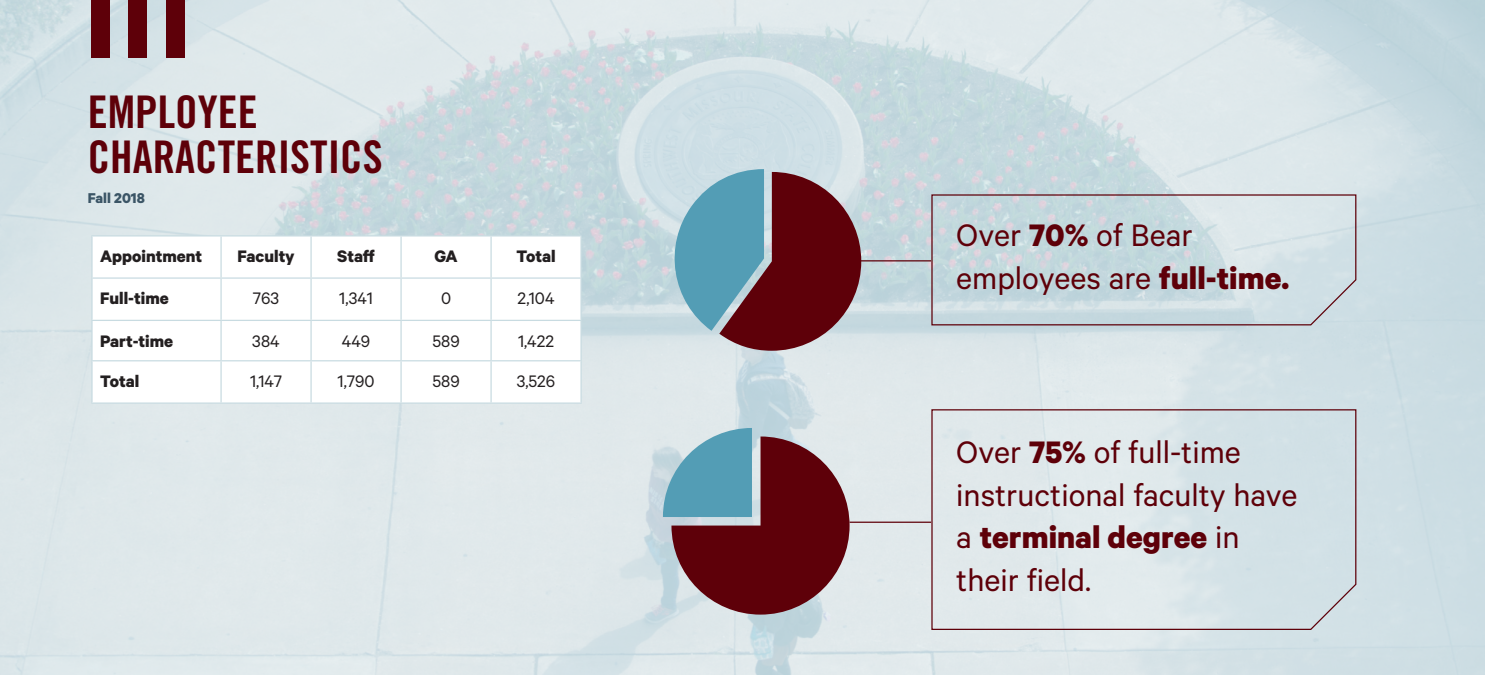
<style>
.page{position:relative;width:1485px;height:675px;background:#fff}
.page>*{position:absolute;margin:0;border:0;box-sizing:border-box;transform-origin:0 0}
.Megan_s_Settings{font:45px/45px "Trade Gothic LT Pro Bd Cn 20";color:#5e0009}
.Megan_s_Settings-2{font:35px/42.5px "Calibre";color:#5e0009}
.Megan_s_Settings-3{font:700 18.75px "Calibre";color:#231f20}
.Megan_s_Settings-4{font:18.75px "Calibre";color:#231f20}
.Megan_s_Settings-5{font:700 16px "Calibre";color:#3b5566}
.s1{font-weight:700}
</style>
<div class="page">
<img style="left:0;top:0;width:1485px;height:675px">
<div style="left:91px;top:0;width:19px;height:58px;background:#5e0009"></div>
<div style="left:128px;top:0;width:19px;height:58px;background:#5e0009"></div>
<div style="left:166px;top:0;width:19px;height:58px;background:#5e0009"></div>
<svg style="left:93px;top:237px;width:487px;height:165px"></svg>
<hr style="left:91px;top:235px;width:130px;height:2px;background:#c8dbe1">
<hr style="left:91px;top:237px;width:2px;height:40px;background:#c8dbe1">
<hr style="left:221px;top:235px;width:90px;height:2px;background:#c8dbe1">
<hr style="left:311px;top:235px;width:90px;height:2px;background:#c8dbe1">
<hr style="left:401px;top:235px;width:90px;height:2px;background:#c8dbe1">
<hr style="left:491px;top:235px;width:91px;height:2px;background:#c8dbe1">
<hr style="left:580px;top:237px;width:2px;height:40px;background:#c8dbe1">
<hr style="left:91px;top:277px;width:130px;height:2px;background:#c8dbe1">
<hr style="left:91px;top:279px;width:2px;height:41px;background:#c8dbe1">
<hr style="left:221px;top:277px;width:90px;height:2px;background:#c8dbe1">
<hr style="left:311px;top:277px;width:90px;height:2px;background:#c8dbe1">
<hr style="left:401px;top:277px;width:90px;height:2px;background:#c8dbe1">
<hr style="left:491px;top:277px;width:91px;height:2px;background:#c8dbe1">
<hr style="left:580px;top:279px;width:2px;height:41px;background:#c8dbe1">
<hr style="left:91px;top:320px;width:130px;height:1px;background:#c8dbe1">
<hr style="left:91px;top:321px;width:2px;height:39px;background:#c8dbe1">
<hr style="left:221px;top:320px;width:90px;height:1px;background:#c8dbe1">
<hr style="left:311px;top:320px;width:90px;height:1px;background:#c8dbe1">
<hr style="left:401px;top:320px;width:90px;height:1px;background:#c8dbe1">
<hr style="left:491px;top:320px;width:91px;height:1px;background:#c8dbe1">
<hr style="left:580px;top:321px;width:2px;height:39px;background:#c8dbe1">
<hr style="left:91px;top:360px;width:130px;height:1px;background:#c8dbe1">
<hr style="left:91px;top:361px;width:2px;height:41px;background:#c8dbe1">
<hr style="left:221px;top:360px;width:90px;height:1px;background:#c8dbe1">
<hr style="left:311px;top:360px;width:90px;height:1px;background:#c8dbe1">
<hr style="left:401px;top:360px;width:90px;height:1px;background:#c8dbe1">
<hr style="left:491px;top:360px;width:91px;height:1px;background:#c8dbe1">
<hr style="left:580px;top:361px;width:2px;height:41px;background:#c8dbe1">
<hr style="left:91px;top:402px;width:130px;height:2px;background:#c8dbe1">
<hr style="left:221px;top:402px;width:90px;height:2px;background:#c8dbe1">
<hr style="left:311px;top:402px;width:90px;height:2px;background:#c8dbe1">
<hr style="left:401px;top:402px;width:90px;height:2px;background:#c8dbe1">
<hr style="left:491px;top:402px;width:91px;height:2px;background:#c8dbe1">
<hr style="left:220px;top:237px;width:2px;height:40px;background:#c8dbe1">
<hr style="left:310px;top:237px;width:2px;height:40px;background:#c8dbe1">
<hr style="left:400px;top:237px;width:2px;height:40px;background:#c8dbe1">
<hr style="left:490px;top:237px;width:2px;height:40px;background:#c8dbe1">
<hr style="left:220px;top:279px;width:2px;height:41px;background:#c8dbe1">
<hr style="left:310px;top:279px;width:2px;height:41px;background:#c8dbe1">
<hr style="left:400px;top:279px;width:2px;height:41px;background:#c8dbe1">
<hr style="left:490px;top:279px;width:2px;height:41px;background:#c8dbe1">
<hr style="left:220px;top:321px;width:2px;height:39px;background:#c8dbe1">
<hr style="left:310px;top:321px;width:2px;height:39px;background:#c8dbe1">
<hr style="left:400px;top:321px;width:2px;height:39px;background:#c8dbe1">
<hr style="left:490px;top:321px;width:2px;height:39px;background:#c8dbe1">
<hr style="left:220px;top:361px;width:2px;height:41px;background:#c8dbe1">
<hr style="left:310px;top:361px;width:2px;height:41px;background:#c8dbe1">
<hr style="left:400px;top:361px;width:2px;height:41px;background:#c8dbe1">
<hr style="left:490px;top:361px;width:2px;height:41px;background:#c8dbe1">
<svg style="left:663px;top:169px;width:198px;height:182px;background:#7d717d"></svg>
<svg style="left:931px;top:194px;width:426px;height:132px;background:#c8d6db"></svg>
<svg style="left:931px;top:409px;width:426px;height:222px;background:#d8e2e5"></svg>
<hr style="left:850px;top:260px;width:81px;height:1px;background:#5e0009">
<hr style="left:850px;top:522px;width:81px;height:1px;background:#5e0009">
<svg style="left:663px;top:428px;width:187px;height:187px;background:#7e5c67"></svg>
<p class="Megan_s_Settings" style="left:88px;top:90px;width:296px">EMPLOYEE<br>CHARACTERISTICS</p>
<p class="Megan_s_Settings-5" style="left:88px;top:188px;width:59px">Fall 2018</p>
<p class="Megan_s_Settings-3" style="left:100px;top:245px;width:104px">Appointment</p>
<p class="Megan_s_Settings-3" style="left:238px;top:245px;width:59px">Faculty</p>
<p class="Megan_s_Settings-3" style="left:337px;top:245px;width:39px">Staff</p>
<p class="Megan_s_Settings-3" style="left:434px;top:245px;width:25px">GA</p>
<p class="Megan_s_Settings-3" style="left:516px;top:245px;width:41px">Total</p>
<p class="Megan_s_Settings-3" style="left:100px;top:287px;width:70px">Full-time</p>
<p class="Megan_s_Settings-4" style="left:253px;top:288px;width:28px">763</p>
<p class="Megan_s_Settings-4" style="left:339px;top:288px;width:35px">1,341</p>
<p class="Megan_s_Settings-4" style="left:441px;top:288px;width:12px">0</p>
<p class="Megan_s_Settings-4" style="left:518px;top:288px;width:38px">2,104</p>
<p class="Megan_s_Settings-3" style="left:100px;top:329px;width:75px">Part-time</p>
<p class="Megan_s_Settings-4" style="left:252px;top:330px;width:29px">384</p>
<p class="Megan_s_Settings-4" style="left:342px;top:330px;width:30px">449</p>
<p class="Megan_s_Settings-4" style="left:432px;top:330px;width:29px">589</p>
<p class="Megan_s_Settings-4" style="left:518px;top:330px;width:37px">1,422</p>
<p class="Megan_s_Settings-3" style="left:100px;top:370px;width:41px">Total</p>
<p class="Megan_s_Settings-4" style="left:250px;top:370px;width:34px">1,147</p>
<p class="Megan_s_Settings-4" style="left:338px;top:370px;width:38px">1,790</p>
<p class="Megan_s_Settings-4" style="left:432px;top:370px;width:29px">589</p>
<p class="Megan_s_Settings-4" style="left:517px;top:370px;width:40px">3,526</p>
<p class="Megan_s_Settings-2" style="left:956px;top:213px;width:334px">Over <span class="s1">70%</span> of Bear employees are <span class="s1">full-time.</span></p>
<p class="Megan_s_Settings-2" style="left:956px;top:430px;width:343px">Over <span class="s1">75%</span> of full-time instructional faculty have a <span class="s1">terminal degree</span> in their field.</p>
</div>
